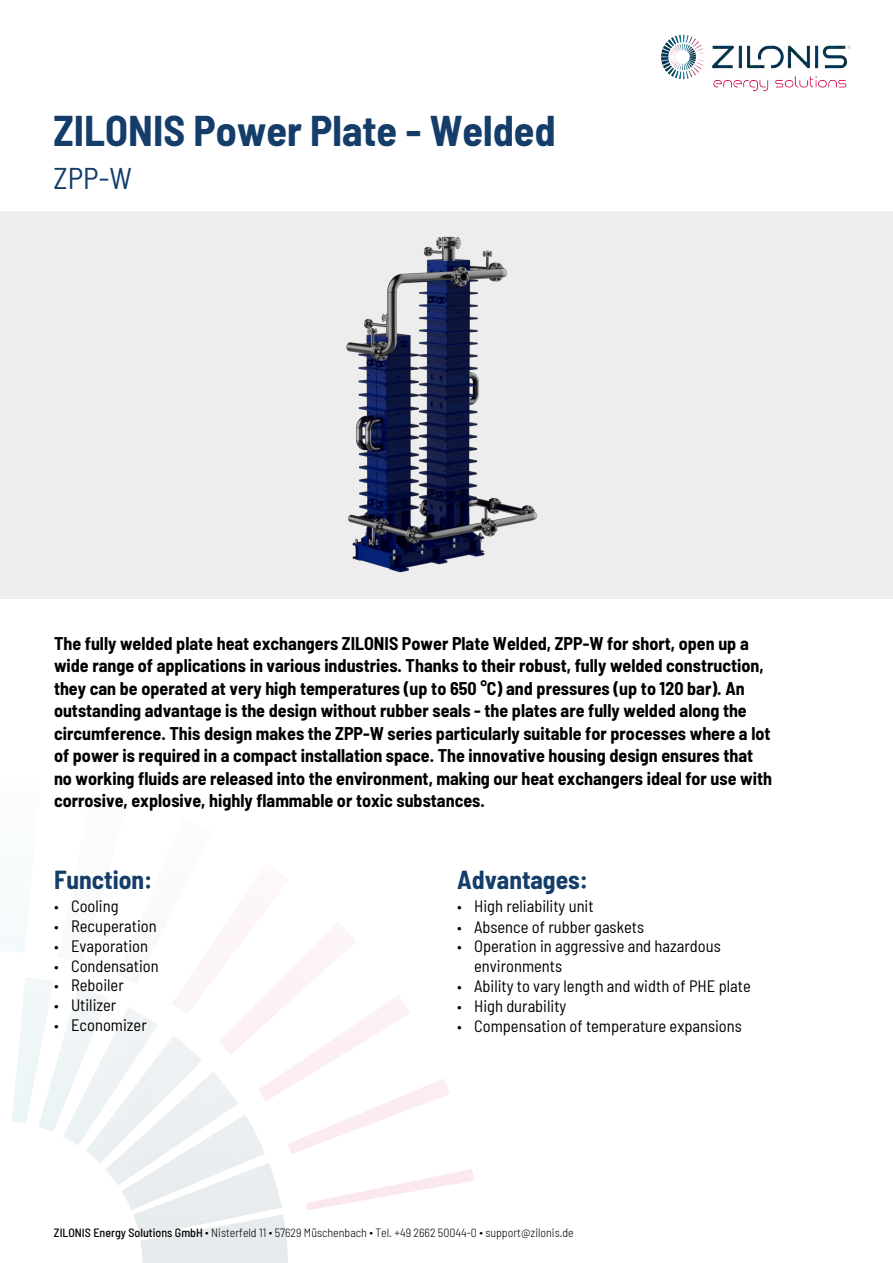
<style>
.page{position:relative;width:893px;height:1263px;background:#fff}
.page>*{position:absolute;margin:0;border:0;box-sizing:border-box;transform-origin:0 0}
.t1{font:700 semi-condensed 42px "Barlow";color:#143d6a}
.t2{font:semi-condensed 30px "Barlow";color:#143d6a}
.t3{font:700 semi-condensed 25.5px "Barlow";color:#143d6a}
.t4{font:700 semi-condensed 18px/22.5px "Barlow";color:#000}
.t5{font:semi-condensed 16.5px/19.8px "Barlow";color:#000}
.t6{font:300 semi-condensed 12px "Barlow";color:#000}
.s1{font-family:"Myriad Pro";font-stretch:normal}
.s2{font-style:inherit}
.s3{font-weight:500}
</style>
<div class="page">
<div style="left:0;top:211px;width:893px;height:388px;background:#eeeded"></div>
<img style="left:661px;top:34px;width:190px;height:58px">
<img style="left:346px;top:236px;width:192px;height:337px">
<h1 class="t1" style="left:54px;top:100px;width:504px">ZILONIS Power Plate - Welded</h1>
<h2 class="t2" style="left:54px;top:157px;width:80px">ZPP-W</h2>
<p class="t4" style="left:54px;top:631px;width:719px">The fully welded plate heat exchangers ZILONIS Power Plate Welded, ZPP-W for short, open up a wide range of applications in various industries. Thanks to their robust, fully welded construction, they can be operated at very high temperatures (up to 650 °C) and pressures (up to 120 bar). An outstanding advantage is the design without rubber seals - the plates are fully welded along the circumference. This design makes the ZPP-W series particularly suitable for processes where a lot of power is required in a compact installation space. The innovative housing design ensures that no working fluids are released into the environment, making our heat exchangers ideal for use with corrosive, explosive, highly flammable or toxic substances.</p>
<h3 class="t3" style="left:54px;top:861px;width:100px">Function:</h3>
<p class="t5" style="left:54px;top:895px;width:66px"><span class="s1">•</span> Cooling</p>
<p class="t5" style="left:54px;top:915px;width:104px"><span class="s1">•</span> Recuperation</p>
<p class="t5" style="left:54px;top:935px;width:96px"><span class="s1">•</span> Evaporation</p>
<p class="t5" style="left:54px;top:954px;width:106px"><span class="s1">•</span> Condensation</p>
<p class="t5" style="left:54px;top:974px;width:71px"><span class="s1">•</span> Reboiler</p>
<p class="t5" style="left:54px;top:994px;width:64px"><span class="s1">•</span> Utilizer</p>
<p class="t5" style="left:54px;top:1014px;width:94px"><span class="s1">•</span> Economizer</p>
<h3 class="t3" style="left:457px;top:861px;width:132px">Advantages<span class="s2">:</span></h3>
<p class="t5" style="left:457px;top:895px;width:138px"><span class="s1">•</span> High reliability unit</p>
<p class="t5" style="left:457px;top:915px;width:189px"><span class="s1">•</span> Absence of rubber gaskets</p>
<p class="t5" style="left:474px;top:935px;width:248px;text-indent:-17px"><span class="s1">•</span> Operation in aggressive and hazardous environments</p>
<p class="t5" style="left:457px;top:975px;width:295px"><span class="s1">•</span> Ability to vary length and width of PHE plate</p>
<p class="t5" style="left:457px;top:995px;width:111px"><span class="s1">•</span> High durability</p>
<p class="t5" style="left:457px;top:1014px;width:286px"><span class="s1">•</span> Compensation of temperature expansions</p>
<p class="t6" style="left:54px;top:1224px;width:521px"><span class="s3">ZILONIS Energy Solutions GmbH</span> ∙ Nisterfeld 11 ∙ 57629 Müschenbach ∙ Tel. +49 2662 50044-0 ∙ support@zilonis.de</p>
</div>
